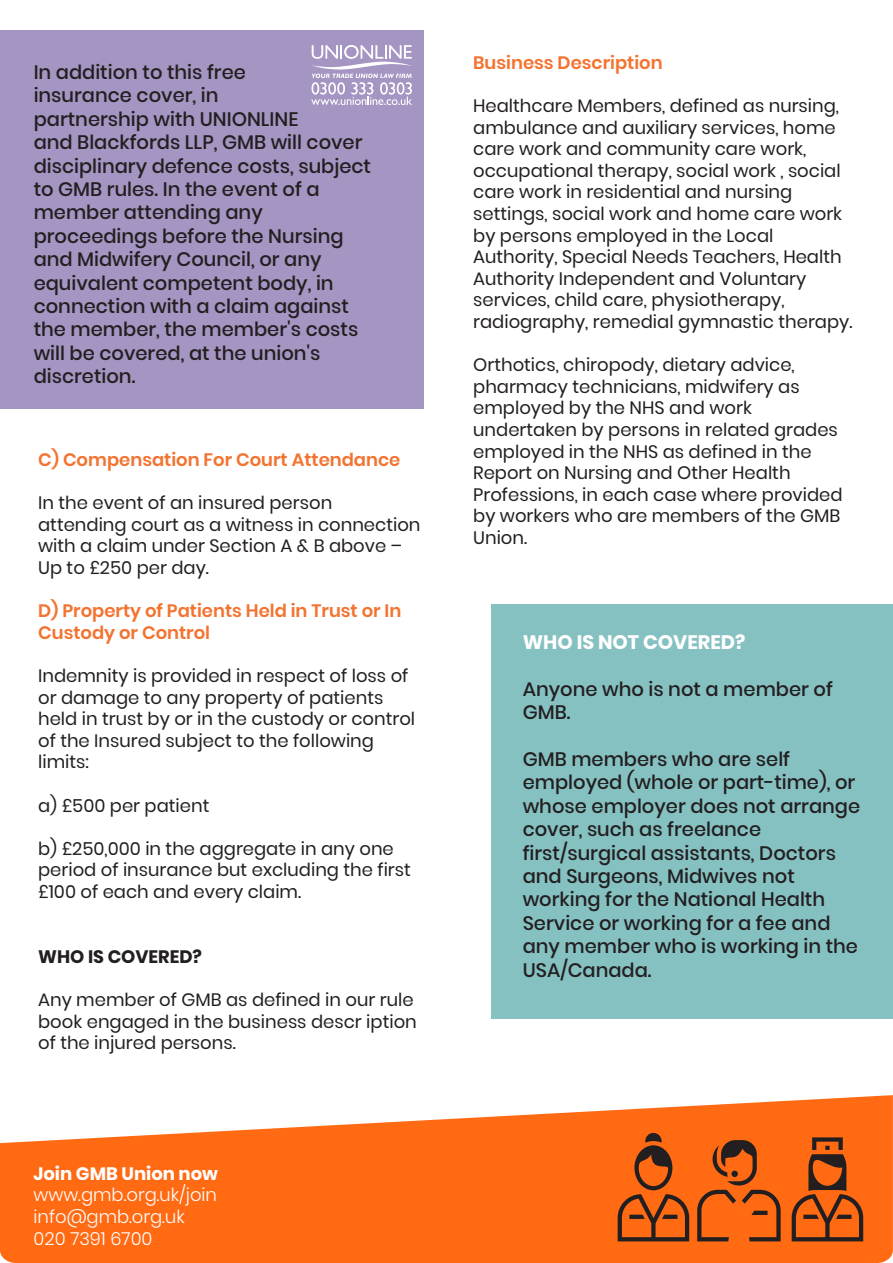
<style>
.page{position:relative;width:893px;height:1263px;background:#fff}
.page>*{position:absolute;margin:0;border:0;box-sizing:border-box;transform-origin:0 0}
.t1{font:500 19.5px/23.4px "Poppins";color:#231f20}
.t2{font:700 19.5px "Poppins";color:#fff}
.t3{font:18px/21.6px "Poppins";color:#231f20}
.t4{font:600 18px/21.6px "Poppins";color:#f37330}
.t5{font:300 18px/21.6px "Poppins";color:#fff}
.t6{font:700 18px "Poppins";color:#fff}
.t7{font:700 18px "Poppins";color:#231f20}
</style>
<div class="page">
<svg style="left:0;top:1095px;width:893px;height:168px;fill:#ff6a13"></svg>
<div style="left:491px;top:604px;width:402px;height:415px;background:#86c1c2"></div>
<div style="left:1px;top:30px;width:423px;height:378px;background:#a495c2"></div>
<svg style="left:618px;top:1133px;width:71px;height:108px;background:#c55616"></svg>
<svg style="left:792px;top:1137px;width:71px;height:104px;background:#be5416"></svg>
<svg style="left:697px;top:1140px;width:84px;height:101px;background:#d05a15"></svg>
<svg style="left:311px;top:45px;width:101px;height:60px"></svg>
<p class="t1" style="left:34px;top:61px;width:339px">In addition to this free<br>insurance cover, in<br>partnership with UNIONLINE<br>and Blackfords LLP, GMB will cover disciplinary defence costs, subject to GMB rules. In the event of a member attending any proceedings before the Nursing and Midwifery Council, or any equivalent competent body, in connection with a claim against the member, the member's costs will be covered, at the union's discretion.</p>
<p class="t4" style="left:38px;top:449px;width:364px">C) Compensation For Court Attendance</p>
<p class="t3" style="left:38px;top:492px;width:384px">In the event of an insured person attending court as a witness in connection with a claim under Section A &amp; B above –<br>Up to £250 per day.</p>
<p class="t4" style="left:38px;top:600px;width:365px">D) Property of Patients Held in Trust or In<br>Custody or Control</p>
<p class="t3" style="left:38px;top:665px;width:379px">Indemnity is provided in respect of loss of or damage to any property of patients held in trust by or in the custody or control of the Insured subject to the following limits:</p>
<p class="t3" style="left:38px;top:795px;width:173px">a) £500 per patient</p>
<p class="t3" style="left:38px;top:838px;width:374px">b) £250,000 in the aggregate in any one period of insurance but excluding the first £100 of each and every claim.</p>
<p class="t7" style="left:38px;top:946px;width:165px">WHO IS COVERED?</p>
<p class="t3" style="left:38px;top:989px;width:380px">Any member of GMB as defined in our rule book engaged in the business descr iption of the injured persons.</p>
<p class="t6" style="left:34px;top:1163px;width:186px">Join GMB Union now</p>
<p class="t5" style="left:34px;top:1184px;width:185px">www.gmb.org.uk/join info@gmb.org.uk<br>020 7391 6700</p>
<p class="t4" style="left:473px;top:52px;width:191px">Business Description</p>
<p class="t3" style="left:473px;top:95px;width:381px">Healthcare Members, defined as nursing, ambulance and auxiliary services, home care work and community care work, occupational therapy, social work , social care work in residential and nursing settings, social work and home care work by persons employed in the Local Authority, Special Needs Teachers, Health Authority Independent and Voluntary services, child care, physiotherapy, radiography, remedial gymnastic therapy.</p>
<p class="t3" style="left:473px;top:354px;width:371px">Orthotics, chiropody, dietary advice, pharmacy technicians, midwifery as employed by the NHS and work undertaken by persons in related grades employed in the NHS as defined in the Report on Nursing and Other Health Professions, in each case where provided by workers who are members of the GMB Union.</p>
<p class="t2" style="left:523px;top:631px;width:224px">WHO IS NOT COVERED?</p>
<p class="t1" style="left:523px;top:677px;width:312px">Anyone who is not a member of<br>GMB.</p>
<p class="t1" style="left:523px;top:748px;width:339px">GMB members who are self employed (whole or part-time), or whose employer does not arrange cover, such as freelance first/surgical assistants, Doctors and Surgeons, Midwives not working for the National Health<br>Service or working for a fee and any member who is working in the<br>USA/Canada.</p>
</div>
